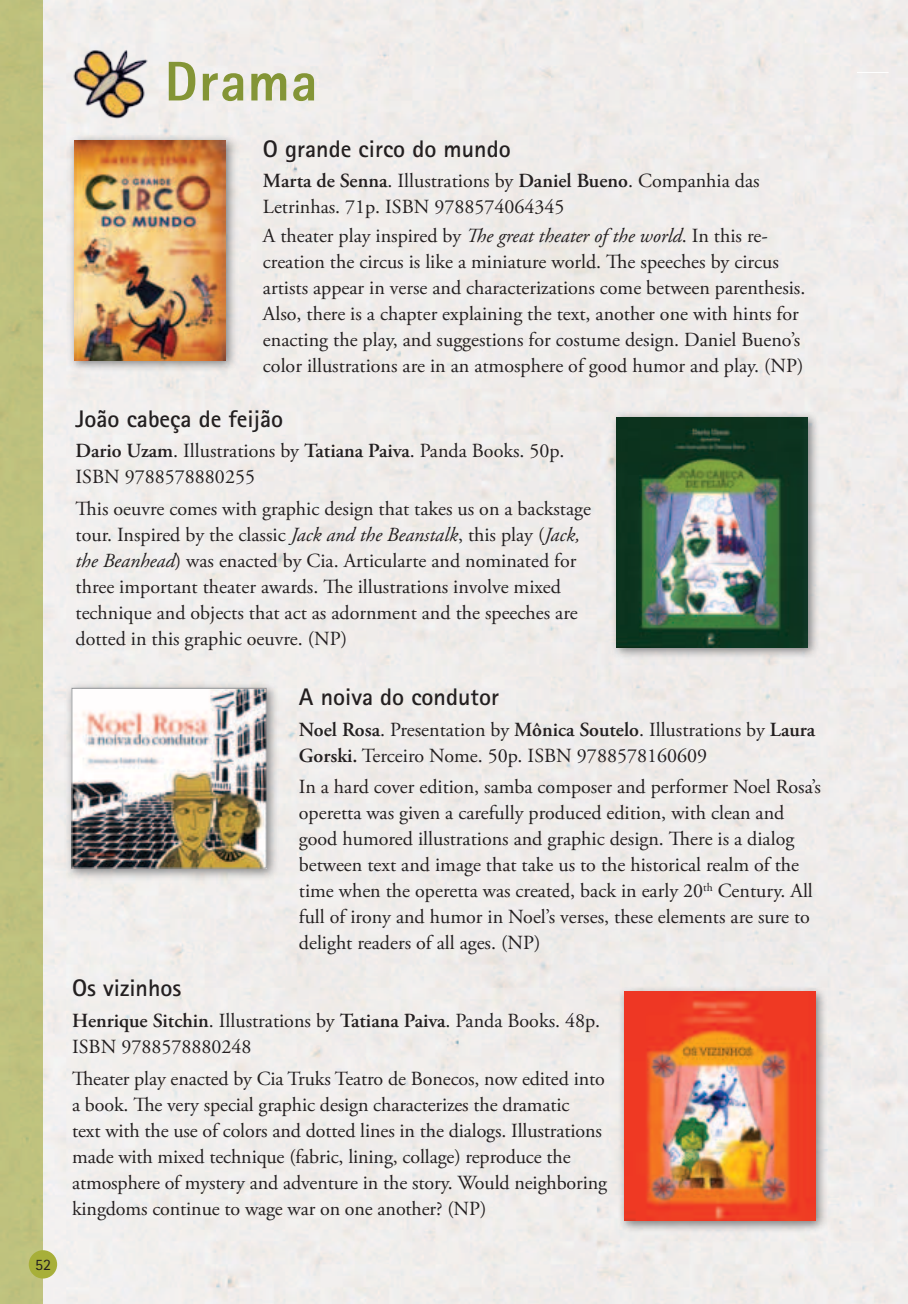
<style>
.page{position:relative;width:908px;height:1304px;background:#fff}
.page>*{position:absolute;margin:0;border:0;box-sizing:border-box;transform-origin:0 0}
.t1{font:800 56px "Rotis Sans Serif";letter-spacing:.015em;color:#849536}
.t2{font:700 24px "Rotis Sans Serif";color:#231f20}
.t3{font:20px/26px "Adobe Garamond Pro";color:#231f20}
.t4{font:16px "Rotis Sans Serif";color:#231f20}
.s1{font-weight:600}
.s2{font-style:italic}
</style>
<div class="page">
<div style="left:43px;top:0;width:864px;height:1304px;background:#efedeb"></div>
<div style="left:0;top:0;width:43px;height:1304px;background:#bfc17e"></div>
<div style="left:29px;top:1250px;width:28px;height:28px;background:#a7af39;border-radius:50%"></div>
<hr style="left:856px;top:72px;width:32px;height:1px;background:#fff">
<div style="left:67px;top:134px;width:171px;height:239px;background:#58595b;opacity:.75"></div>
<img style="left:74px;top:140px;width:152px;height:220px">
<div style="left:610px;top:411px;width:210px;height:249px;background:#58595b;opacity:.75"></div>
<img style="left:616px;top:418px;width:191px;height:230px">
<div style="left:64px;top:681px;width:215px;height:200px;background:#636466;opacity:.75"></div>
<img style="left:73px;top:690px;width:191px;height:177px">
<div style="left:71px;top:688px;width:195px;height:181px;border:1px solid #949698"></div>
<div style="left:617px;top:985px;width:209px;height:248px;background:#58595b;opacity:.75"></div>
<img style="left:624px;top:992px;width:190px;height:229px">
<img style="left:70px;top:48px;width:79px;height:72px">
<p class="t4" style="left:35px;top:1255px;width:17px">52</p>
<h1 class="t1" style="left:164px;top:46px;width:154px">Drama</h1>
<p class="t2" style="left:263px;top:133px;width:249px">O grande circo do mundo</p>
<p class="t3" style="left:263px;top:169px;width:498px"><span class="s1">Marta de Senna</span>. Illustrations by <span class="s1">Daniel Bueno</span>. Companhia das<br>Letrinhas. 71p. ISBN 9788574064345</p>
<p class="t3" style="left:263px;top:223px;width:543px">A theater play inspired by <span class="s2">The great theater of the world</span>. In this re&shy;creation the circus is like a miniature world. The speeches by circus artists appear in verse and characterizations come between parenthesis.<br>Also, there is a chapter explaining the text, another one with hints for enacting the play, and suggestions for costume design. Daniel Bueno’s color illustrations are in an atmosphere of good humor and play. (NP)</p>
<p class="t2" style="left:75px;top:403px;width:209px">João cabeça de feijão</p>
<p class="t3" style="left:75px;top:438px;width:490px"><span class="s1">Dario Uzam</span>. Illustrations by <span class="s1">Tatiana Paiva</span>. Panda Books. 50p.<br>ISBN 9788578880255</p>
<p class="t3" style="left:75px;top:496px;width:516px">This oeuvre comes with graphic design that takes us on a backstage tour. Inspired by the classic <span class="s2">Jack and the Beanstalk</span>, this play (<span class="s2">Jack, the Beanhead</span>) was enacted by Cia. Articularte and nominated for three important theater awards. The illustrations involve mixed technique and objects that act as adornment and the speeches are dotted in this graphic oeuvre. (NP)</p>
<p class="t2" style="left:299px;top:682px;width:201px">A noiva do condutor</p>
<p class="t3" style="left:299px;top:717px;width:517px"><span class="s1">Noel Rosa</span>. Presentation by <span class="s1">Mônica Soutelo</span>. Illustrations by <span class="s1">Laura<br>Gorski.</span> Terceiro Nome. 50p. ISBN 9788578160609</p>
<p class="t3" style="left:299px;top:775px;width:523px">In a hard cover edition, samba composer and performer Noel Rosa’s operetta was given a carefully produced edition, with clean and good humored illustrations and graphic design. There is a dialog between text and image that take us to the historical realm of the time when the operetta was created, back in early 20<sup>th</sup> Century. All full of irony and humor in Noel’s verses, these elements are sure to delight readers of all ages. (NP)</p>
<p class="t2" style="left:72px;top:973px;width:111px">Os vizinhos</p>
<p class="t3" style="left:72px;top:1008px;width:529px"><span class="s1">Henrique Sitchin</span>. Illustrations by <span class="s1">Tatiana Paiva</span>. Panda Books. 48p.<br>ISBN 9788578880248</p>
<p class="t3" style="left:72px;top:1066px;width:536px">Theater play enacted by Cia Truks Teatro de Bonecos, now edited into a book. The very special graphic design characterizes the dramatic<br>text with the use of colors and dotted lines in the dialogs. Illustrations made with mixed technique (fabric, lining, collage) reproduce the atmosphere of mystery and adventure in the story. Would neighboring kingdoms continue to wage war on one another? (NP)</p>
</div>
